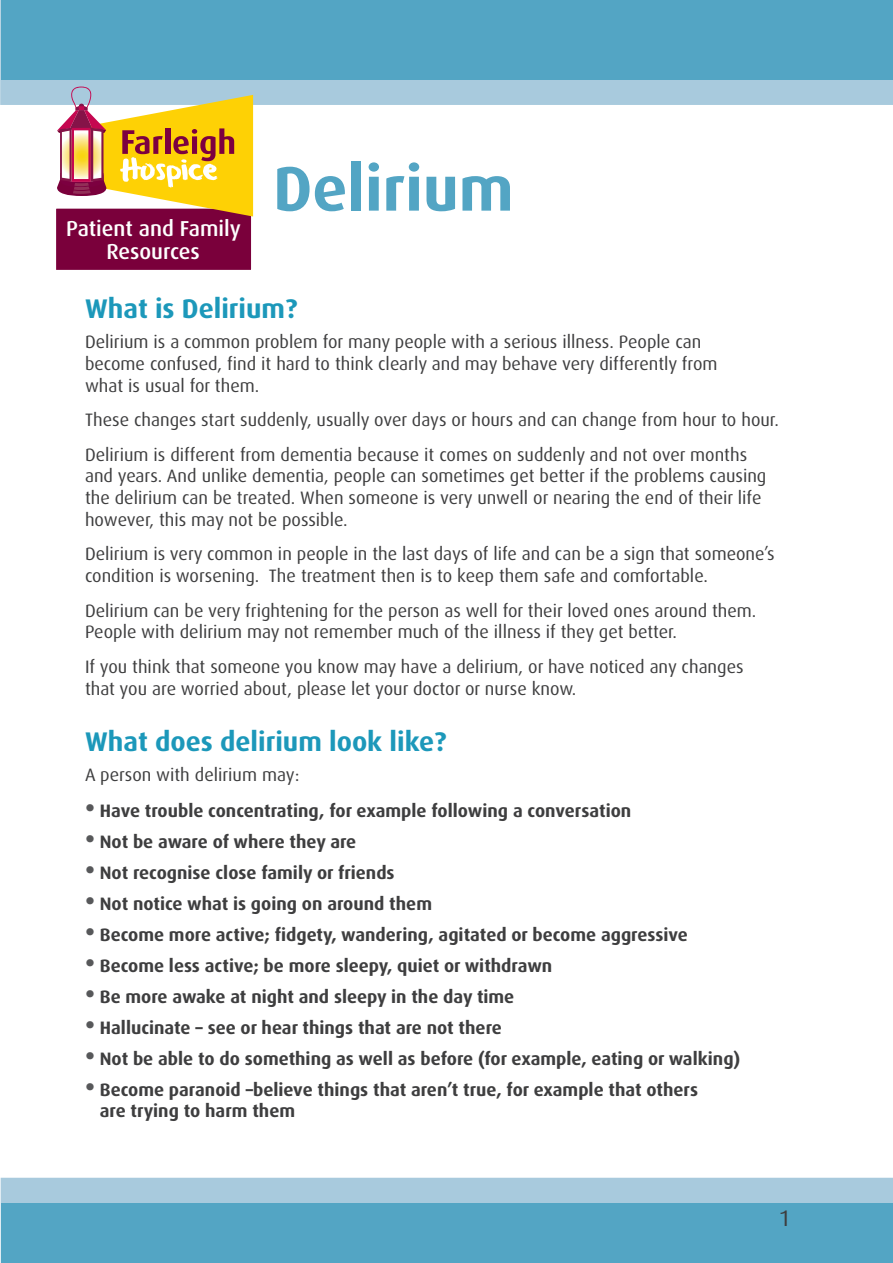
<style>
.page{position:relative;width:893px;height:1263px;background:#fff}
.page>*{position:absolute;margin:0;border:0;box-sizing:border-box;transform-origin:0 0}
.t1{font:700 62.85px "Dax Pro";color:#53a5c4}
.t2{font:700 27px "Dax Pro";color:#1c98ba}
.t3{font:22.65px "Dax Pro";color:#3e3e3f}
.t4{font:500 21.6px "Dax Pro";color:#fff}
.t5{font:18px/21.8px "Dax Pro";color:#3e3e3f}
.t6{font:700 18px/21.8px "Dax Pro";color:#3e3e3f}
.s1{font-size:25.5px;color:#57585a}
</style>
<div class="page">
<div style="left:1px;top:1178px;width:892px;height:26px;background:#a8cadd"></div>
<div style="left:1px;top:1204px;width:892px;height:59px;background:#53a5c4"></div>
<div style="left:0;top:0;width:893px;height:105px;background:#a8cadd"></div>
<div style="left:1px;top:0;width:892px;height:79px;background:#53a5c4"></div>
<div style="left:54px;top:207px;width:199px;height:65px;background:#7a003b;border:2px solid #fff"></div>
<svg style="left:57px;top:87px;width:196px;height:129px"></svg>
<p class="t4" style="left:66px;top:214px;width:176px">Patient and Family</p>
<p class="t4" style="left:107px;top:238px;width:95px">Resources</p>
<h1 class="t1" style="left:273px;top:148px;width:242px">Delirium</h1>
<h2 class="t2" style="left:85px;top:291px;width:214px">What is Delirium?</h2>
<p class="t5" style="left:85px;top:331px;width:634px">Delirium is a common problem for many people with a serious illness. People can become confused, find it hard to think clearly and may behave very differently from what is usual for them.</p>
<p class="t5" style="left:85px;top:403px;width:695px;line-height:34.5px">These changes start suddenly, usually over days or hours and can change from hour to hour.<br>Delirium is different from dementia because it comes on suddenly and not over months</p>
<p class="t5" style="left:85px;top:465px;width:683px">and years. And unlike dementia, people can sometimes get better if the problems causing the delirium can be treated. When someone is very unwell or nearing the end of their life however, this may not be possible.</p>
<p class="t5" style="left:85px;top:543px;width:691px">Delirium is very common in people in the last days of life and can be a sign that someone’s condition is worsening. The treatment then is to keep them safe and comfortable.</p>
<p class="t5" style="left:85px;top:600px;width:673px">Delirium can be very frightening for the person as well for their loved ones around them.<br>People with delirium may not remember much of the illness if they get better.</p>
<p class="t5" style="left:85px;top:656px;width:660px">If you think that someone you know may have a delirium, or have noticed any changes that you are worried about, please let your doctor or nurse know.</p>
<h2 class="t2" style="left:85px;top:724px;width:363px">What does delirium look like?</h2>
<p class="t5" style="left:85px;top:764px;width:216px">A person with delirium may:</p>
<p class="t6" style="left:85px;top:799px;width:548px"><span class="s1">•</span> Have trouble concentrating, for example following a conversation</p>
<p class="t6" style="left:85px;top:830px;width:273px"><span class="s1">•</span> Not be aware of where they are</p>
<p class="t6" style="left:85px;top:861px;width:311px"><span class="s1">•</span> Not recognise close family or friends</p>
<p class="t6" style="left:85px;top:892px;width:348px"><span class="s1">•</span> Not notice what is going on around them</p>
<p class="t6" style="left:85px;top:923px;width:604px"><span class="s1">•</span> Become more active; fidgety, wandering, agitated or become aggressive</p>
<p class="t6" style="left:85px;top:955px;width:469px"><span class="s1">•</span> Become less active; be more sleepy, quiet or withdrawn</p>
<p class="t6" style="left:85px;top:986px;width:431px"><span class="s1">•</span> Be more awake at night and sleepy in the day time</p>
<p class="t6" style="left:85px;top:1017px;width:418px"><span class="s1">•</span> Hallucinate – see or hear things that are not there</p>
<p class="t6" style="left:85px;top:1048px;width:657px"><span class="s1">•</span> Not be able to do something as well as before (for example, eating or walking)</p>
<p class="t6" style="left:100px;top:1079px;width:600px;text-indent:-15px"><span class="s1">•</span> Become paranoid –believe things that aren’t true, for example that others are trying to harm them</p>
<p class="t3" style="left:780px;top:1204px;width:11px">1</p>
</div>
